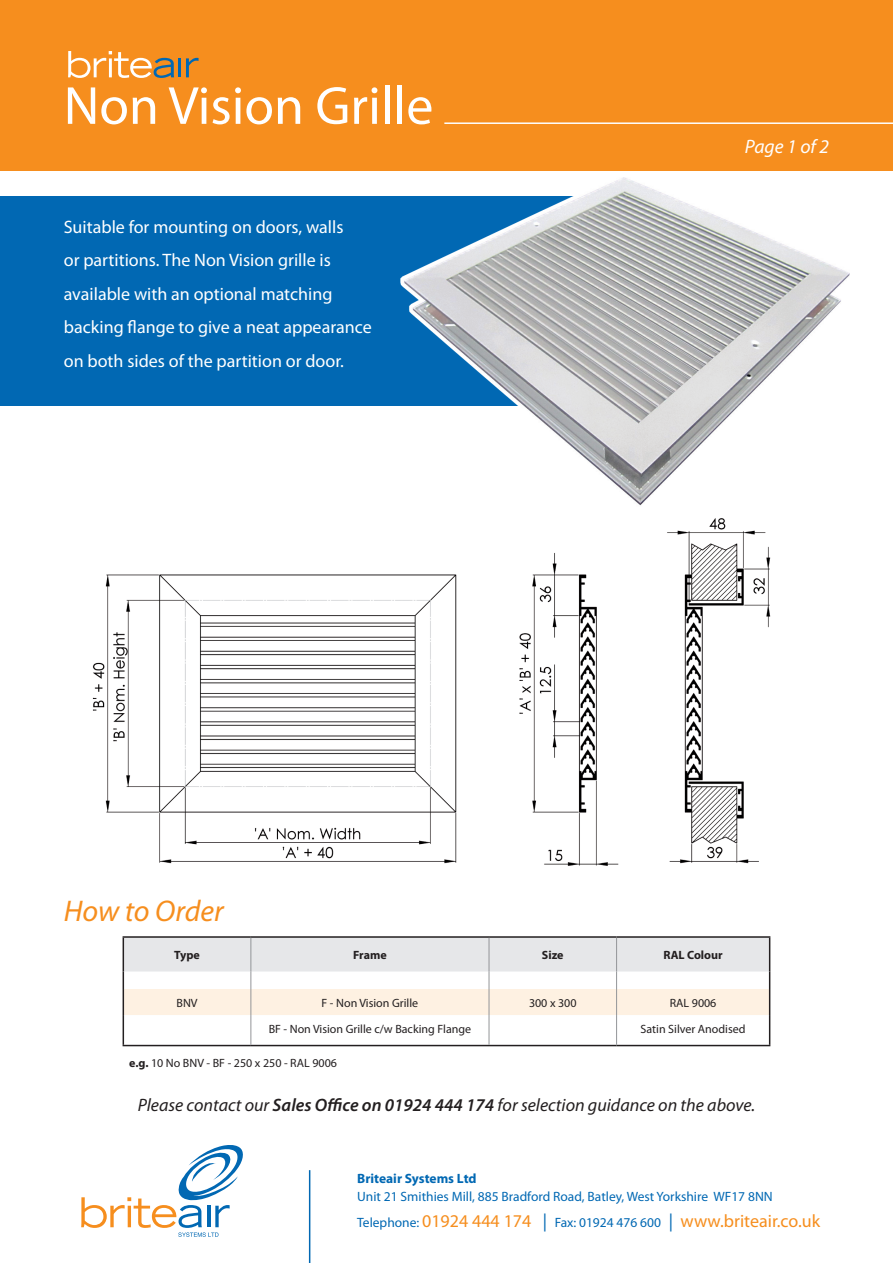
<style>
.page{position:relative;width:893px;height:1263px;background:#fff}
.page>*{position:absolute;margin:0;border:0;box-sizing:border-box;transform-origin:0 0}
.t1{font:54px "Myriad Pro";color:#fff}
.t2{font:italic 30px "Myriad Pro";color:#f68e1e}
.t3{font:italic 19.5px "Myriad Pro";color:#fff}
.t4{font:18px/33.5px "Myriad Pro";color:#fff}
.t5{font:italic 18px "Myriad Pro";color:#231f20}
.t6{font:18px "Myriad Pro";color:#f68e1e}
.t7{font:13.5px "Myriad Pro";color:#0168b3}
.t8{font:700 13.5px "Myriad Pro";color:#0168b3}
.t9{font:12px "Myriad Pro";color:#231f20}
.t10{font:700 12px "Myriad Pro";color:#231f20}
.s1{font-weight:700}
.s2{font-weight:600}
.s3{font-size:13.5px;color:#0168b3}
.s4{color:#0168b3}
</style>
<div class="page">
<img style="left:92px;top:519px;width:679px;height:347px">
<div style="left:0;top:196px;width:643px;height:210px;background:#0168b3"></div>
<svg style="left:81px;top:1145px;width:162px;height:92px"></svg>
<hr style="left:309px;top:1170px;width:1px;height:93px;background:#0168b3">
<div style="left:0;top:0;width:893px;height:170px;background:#f68e1e"></div>
<svg style="left:68px;top:51px;width:131px;height:27px"></svg>
<hr style="left:444px;top:122px;width:449px;height:2px;background:#fff">
<img style="left:373px;top:170px;width:491px;height:349px">
<hr style="left:123px;top:936px;width:128px;height:2px;background:#231f20">
<hr style="left:251px;top:936px;width:238px;height:2px;background:#231f20">
<hr style="left:489px;top:936px;width:128px;height:2px;background:#231f20">
<hr style="left:617px;top:936px;width:153px;height:2px;background:#231f20">
<hr style="left:123px;top:1015px;width:1px;height:30px;background:#231f20">
<hr style="left:769px;top:1015px;width:1px;height:30px;background:#231f20">
<hr style="left:123px;top:1045px;width:128px;height:1px;background:#231f20">
<hr style="left:251px;top:1045px;width:238px;height:1px;background:#231f20">
<hr style="left:489px;top:1045px;width:128px;height:1px;background:#231f20">
<hr style="left:617px;top:1045px;width:153px;height:1px;background:#231f20">
<svg style="left:123px;top:937px;width:647px;height:78px"></svg>
<hr style="left:251px;top:1015px;width:1px;height:30px;background:#939598">
<hr style="left:489px;top:1015px;width:1px;height:30px;background:#939598">
<hr style="left:616px;top:1015px;width:1px;height:30px;background:#939598">
<h1 class="t1" style="left:64px;top:72px;width:371px">Non Vision Grille</h1>
<p class="t4" style="left:64px;top:209px;width:309px">Suitable for mounting on doors, walls<br>or partitions. The Non Vision grille is available with an optional matching backing flange to give a neat appearance on both sides of the partition or door.</p>
<h2 class="t2" style="left:64px;top:892px;width:161px">How to Order</h2>
<p class="t3" style="left:745px;top:134px;width:86px">Page 1 of 2</p>
<p class="t10" style="left:174px;top:947px;width:27px">Type</p>
<p class="t10" style="left:353px;top:947px;width:35px">Frame</p>
<p class="t10" style="left:542px;top:947px;width:23px">Size</p>
<p class="t10" style="left:663px;top:947px;width:61px">RAL Colour</p>
<p class="t9" style="left:177px;top:995px;width:23px">BNV</p>
<p class="t9" style="left:322px;top:995px;width:98px">F - Non Vision Grille</p>
<p class="t9" style="left:529px;top:995px;width:49px">300 x 300</p>
<p class="t9" style="left:670px;top:995px;width:48px">RAL 9006</p>
<p class="t9" style="left:269px;top:1021px;width:204px">BF - Non Vision Grille c/w Backing Flange</p>
<p class="t9" style="left:641px;top:1021px;width:107px">Satin Silver Anodised</p>
<p class="t9" style="left:129px;top:1056px;width:209px"><span class="s1">e.g.</span> 10 No BNV - BF - 250 x 250 - RAL 9006</p>
<p class="t5" style="left:138px;top:1094px;width:619px">Please contact our <span class="s2">Sales Office on 01924 444 174</span> for selection guidance on the above.</p>
<p class="t8" style="left:357px;top:1170px;width:121px">Briteair Systems Ltd</p>
<p class="t7" style="left:357px;top:1188px;width:417px">Unit 21 Smithies Mill, 885 Bradford Road, Batley, West Yorkshire WF17 8NN</p>
<p class="t6" style="left:357px;top:1210px;width:464px"><span class="s3">Telephone:</span> 01924 444 174 <span class="s4">|</span> <span class="s3">Fax: 01924 476 600</span> <span class="s4">|</span> www.briteair.co.uk</p>
</div>
